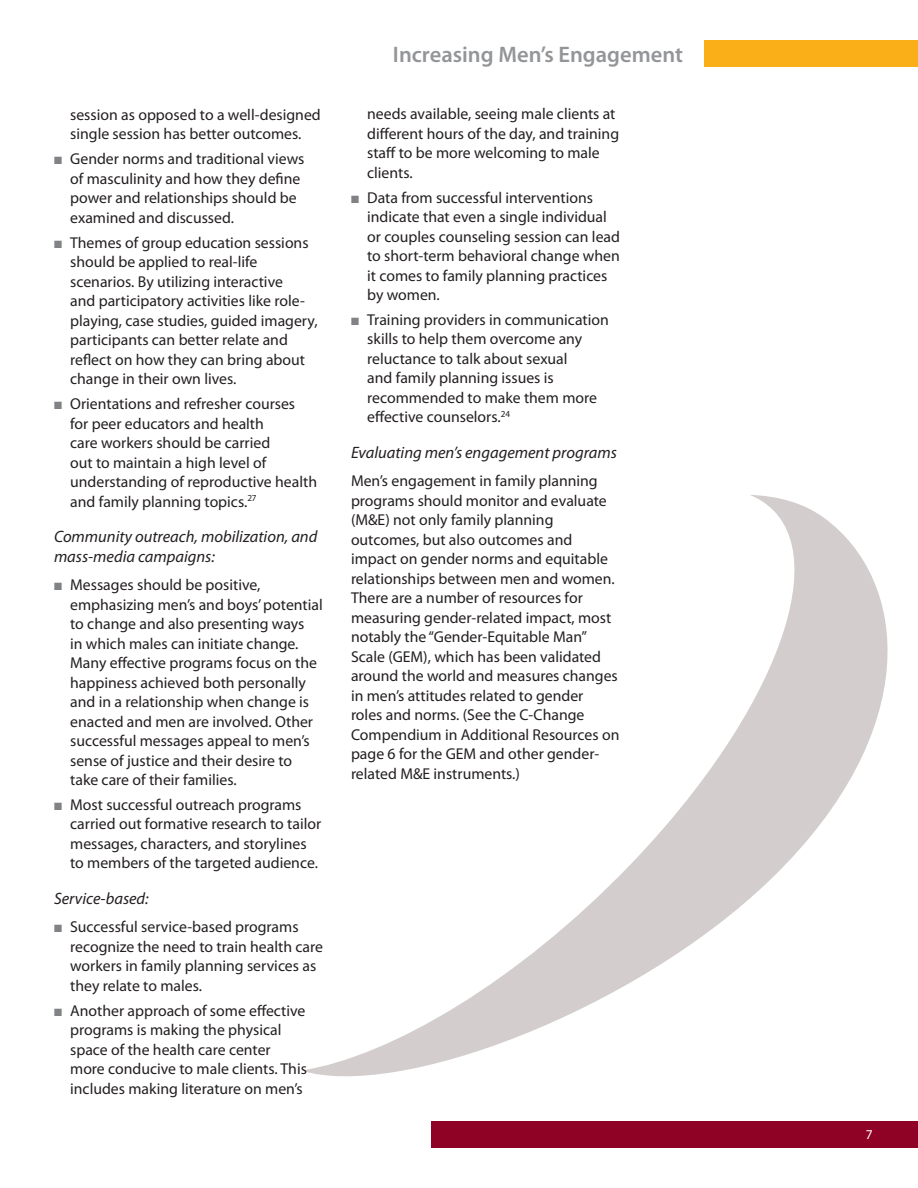
<style>
.page{position:relative;width:918px;height:1188px;background:#fff}
.page>*{position:absolute;margin:0;border:0;box-sizing:border-box;transform-origin:0 0}
.head_-_main_secondar{font:600 22.5px "Myriad Pro";color:#939598}
.head_-_body_secondar{font:italic 16.5px/19.5px "Myriad Pro";color:#231f20}
.bullet{font:15.75px/19.5px "Myriad Pro";color:#231f20}
.body{font:15.75px/19.5px "Myriad Pro";color:#231f20}
.bullet_last{font:15.75px/19.5px "Myriad Pro";color:#231f20}
.bullet-2{font:13.5px "Myriad Pro";color:#fff}
.s1{color:#808285}
</style>
<div class="page">
<div style="left:704px;top:40px;width:214px;height:27px;background:#faaf18"></div>
<div style="left:432px;top:1121px;width:486px;height:27px;background:#900126"></div>
<svg style="left:302px;top:495px;width:586px;height:581px"></svg>
<p class="bullet" style="left:70px;top:105px;width:252px">session as opposed to a well-designed single session has better outcomes.</p>
<p class="bullet" style="left:70px;top:149px;width:236px;text-indent:-16px"><span class="s1">■</span> Gender norms and traditional views of masculinity and how they define power and relationships should be examined and discussed.</p>
<p class="bullet" style="left:70px;top:233px;width:249px;text-indent:-16px"><span class="s1">■</span> Themes of group education sessions should be applied to real-life scenarios. By utilizing interactive<br>and participatory activities like role&shy;playing, case studies, guided imagery, participants can better relate and reflect on how they can bring about change in their own lives.</p>
<p class="bullet_last" style="left:70px;top:394px;width:248px;text-indent:-16px"><span class="s1">■</span> Orientations and refresher courses for peer educators and health<br>care workers should be carried<br>out to maintain a high level of understanding of reproductive health and family planning topics.<sup>27</sup></p>
<p class="head_-_body_secondar" style="left:54px;top:527px;width:265px">Community outreach, mobilization, and mass-media campaigns:</p>
<p class="bullet" style="left:70px;top:575px;width:254px;text-indent:-16px"><span class="s1">■</span> Messages should be positive, emphasizing men’s and boys’ potential to change and also presenting ways<br>in which males can initiate change.<br>Many effective programs focus on the happiness achieved both personally and in a relationship when change is enacted and men are involved. Other successful messages appeal to men’s sense of justice and their desire to take care of their families.</p>
<p class="bullet_last" style="left:70px;top:795px;width:253px;text-indent:-16px"><span class="s1">■</span> Most successful outreach programs carried out formative research to tailor messages, characters, and storylines to members of the targeted audience.</p>
<p class="head_-_body_secondar" style="left:54px;top:889px;width:96px">Service-based:</p>
<p class="bullet" style="left:70px;top:917px;width:254px;text-indent:-16px"><span class="s1">■</span> Successful service-based programs recognize the need to train health care workers in family planning services as they relate to males.</p>
<p class="bullet" style="left:70px;top:1000px;width:238px;text-indent:-16px"><span class="s1">■</span> Another approach of some effective programs is making the physical space of the health care center more conducive to male clients. This includes making literature on men’s</p>
<p class="head_-_main_secondar" style="left:393px;top:40px;width:292px">Increasing Men’s Engagement</p>
<p class="bullet" style="left:367px;top:104px;width:253px">needs available, seeing male clients at different hours of the day, and training staff to be more welcoming to male clients.</p>
<p class="bullet" style="left:367px;top:187px;width:254px;text-indent:-16px"><span class="s1">■</span> Data from successful interventions indicate that even a single individual or couples counseling session can lead to short-term behavioral change when it comes to family planning practices by women.</p>
<p class="bullet_last" style="left:367px;top:310px;width:243px;text-indent:-16px"><span class="s1">■</span> Training providers in communication skills to help them overcome any reluctance to talk about sexual<br>and family planning issues is recommended to make them more effective counselors.<sup>24</sup></p>
<p class="head_-_body_secondar" style="left:351px;top:443px;width:267px">Evaluating men’s engagement programs</p>
<p class="body" style="left:351px;top:471px;width:270px">Men’s engagement in family planning programs should monitor and evaluate (M&amp;E) not only family planning outcomes, but also outcomes and impact on gender norms and equitable relationships between men and women.<br>There are a number of resources for measuring gender-related impact, most notably the “Gender-Equitable Man” Scale (GEM), which has been validated around the world and measures changes in men’s attitudes related to gender<br>roles and norms. (See the C-Change Compendium in Additional Resources on page 6 for the GEM and other gender&shy;related M&amp;E instruments.)</p>
<p class="bullet-2" style="left:866px;top:1126px;width:8px">7</p>
</div>
